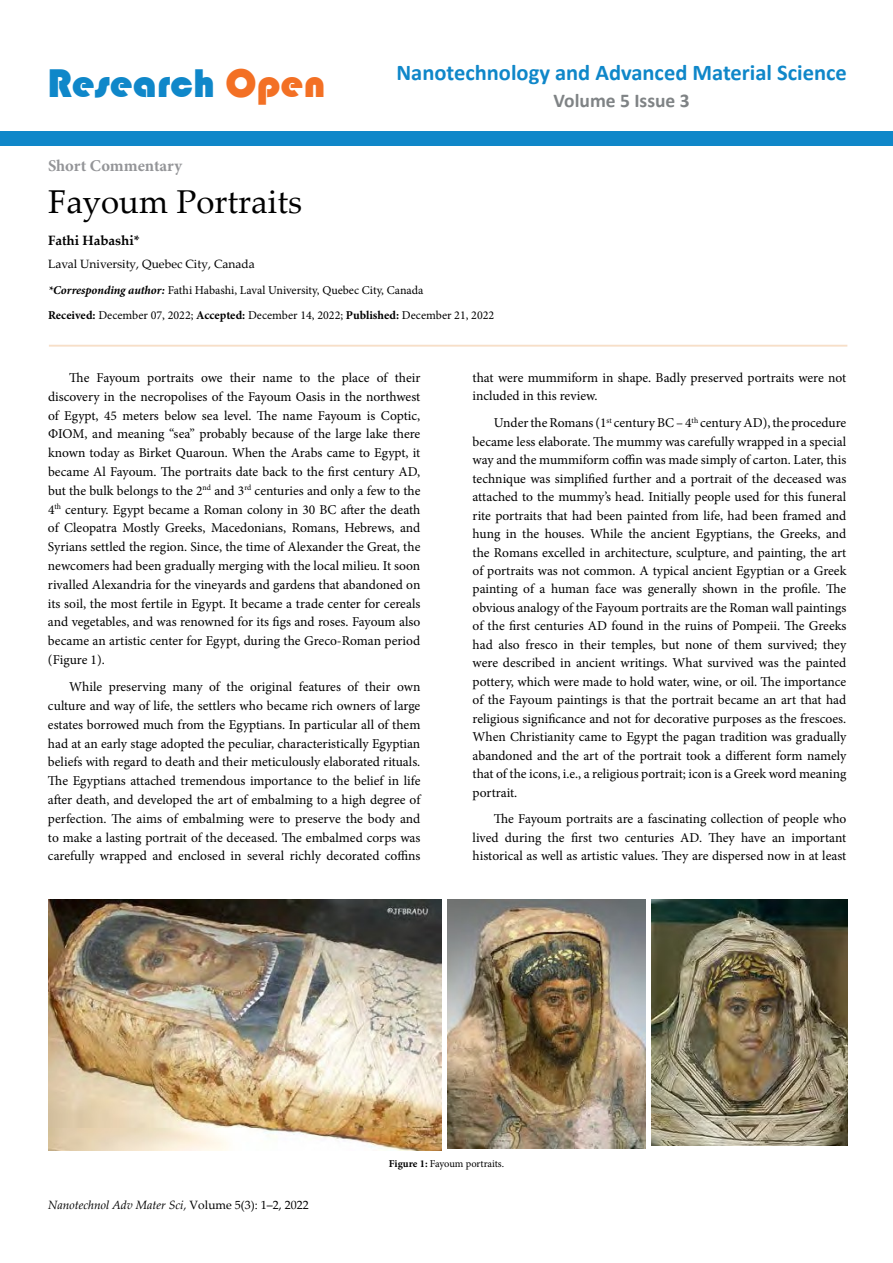
<style>
.page{position:relative;width:893px;height:1263px;background:#fff}
.page>*{position:absolute;margin:0;border:0;box-sizing:border-box;transform-origin:0 0}
.t1{font:41.25px "Bauhaus 93";color:#0f87c9}
.t2{font:33px "Palatino Linotype";color:#000}
.t3{font:700 22.5px "Calibri";color:#0f87c9}
.t4{font:700 19.5px "Calibri";color:#7f8385}
.t5{font:700 16.5px "Minion Pro";color:#949598}
.t6{font:13.5px/18.8px "Minion Pro";color:#000;text-align:justify}
.t7{font:700 13.5px "Palatino Linotype";letter-spacing:-.005em;color:#000}
.t8{font:12px/25.7px "Minion Pro";color:#000}
.t9{font:italic 12px "Palatino Linotype";color:#000}
.t10{font:12px "Palatino Linotype";color:#000}
.t11{font:10.5px "Minion Pro";letter-spacing:-.015em;color:#000}
.s1{color:#f37024}
.s2{font-weight:700;font-style:italic}
.s3{font-weight:700}
.s4{font-style:normal}
</style>
<div class="page">
<div style="left:0;top:131px;width:893px;height:15px;background:#0f87c9"></div>
<hr style="left:49px;top:345px;width:798px;height:2px;background:#f7dfc8">
<img style="left:48px;top:900px;width:394px;height:250px">
<img style="left:448px;top:900px;width:197px;height:248px">
<img style="left:651px;top:900px;width:197px;height:245px">
<h1 class="t1" style="left:47px;top:60px;width:280px">Research <span class="s1">Open</span></h1>
<h3 class="t3" style="left:396px;top:56px;width:452px">Nanotechnology and Advanced Material Science</h3>
<h3 class="t4" style="left:554px;top:87px;width:138px">Volume 5 Issue 3</h3>
<p class="t5" style="left:48px;top:154px;width:136px">Short Commentary</p>
<h2 class="t2" style="left:48px;top:178px;width:256px">Fayoum Portraits</h2>
<p class="t7" style="left:48px;top:230px;width:93px">Fathi Habashi*</p>
<p class="t10" style="left:48px;top:256px;width:208px">Laval University, Quebec City, Canada</p>
<p class="t8" style="left:48px;top:277px;width:448px"><span class="s2">*Corresponding author:</span> Fathi Habashi, Laval University, Quebec City, Canada<br><span class="s3">Received:</span> December 07, 2022; <span class="s3">Accepted:</span> December 14, 2022; <span class="s3">Published:</span> December 21, 2022</p>
<p class="t6" style="left:48px;top:368px;width:374px;text-indent:21px">The Fayoum portraits owe their name to the place of their discovery in the necropolises of the Fayoum Oasis in the northwest of Egypt, 45 meters below sea level. The name Fayoum is Coptic, ΦIOM, and meaning “sea” probably because of the large lake there known today as Birket Quaroun. When the Arabs came to Egypt, it became Al Fayoum. The portraits date back to the first century AD, but the bulk belongs to the 2<sup>nd</sup> and 3<sup>rd</sup> centuries and only a few to the 4<sup>th</sup> century. Egypt became a Roman colony in 30 BC after the death of Cleopatra Mostly Greeks, Macedonians, Romans, Hebrews, and Syrians settled the region. Since, the time of Alexander the Great, the newcomers had been gradually merging with the local milieu. It soon rivalled Alexandria for the vineyards and gardens that abandoned on its soil, the most fertile in Egypt. It became a trade center for cereals and vegetables, and was renowned for its figs and roses. Fayoum also became an artistic center for Egypt, during the Greco-Roman period (Figure 1).</p>
<p class="t6" style="left:48px;top:677px;width:374px;text-indent:21px">While preserving many of the original features of their own culture and way of life, the settlers who became rich owners of large estates borrowed much from the Egyptians. In particular all of them had at an early stage adopted the peculiar, characteristically Egyptian beliefs with regard to death and their meticulously elaborated rituals.<br>The Egyptians attached tremendous importance to the belief in life after death, and developed the art of embalming to a high degree of perfection. The aims of embalming were to preserve the body and to make a lasting portrait of the deceased. The embalmed corps was carefully wrapped and enclosed in several richly decorated coffins</p>
<p class="t6" style="left:473px;top:368px;width:375px">that were mummiform in shape. Badly preserved portraits were not included in this review.</p>
<p class="t6" style="left:473px;top:414px;width:375px;text-indent:21px">Under the Romans (1<sup>st</sup> century BC – 4<sup>th</sup> century AD), the procedure became less elaborate. The mummy was carefully wrapped in a special way and the mummiform coffin was made simply of carton. Later, this technique was simplified further and a portrait of the deceased was attached to the mummy’s head. Initially people used for this funeral rite portraits that had been painted from life, had been framed and hung in the houses. While the ancient Egyptians, the Greeks, and the Romans excelled in architecture, sculpture, and painting, the art of portraits was not common. A typical ancient Egyptian or a Greek painting of a human face was generally shown in the profile. The obvious analogy of the Fayoum portraits are the Roman wall paintings of the first centuries AD found in the ruins of Pompeii. The Greeks had also fresco in their temples, but none of them survived; they were described in ancient writings. What survived was the painted pottery, which were made to hold water, wine, or oil. The importance of the Fayoum paintings is that the portrait became an art that had religious significance and not for decorative purposes as the frescoes.<br>When Christianity came to Egypt the pagan tradition was gradually abandoned and the art of the portrait took a different form namely that of the icons, i.e., a religious portrait; icon is a Greek word meaning portrait.</p>
<p class="t6" style="left:473px;top:810px;width:375px;text-indent:21px">The Fayoum portraits are a fascinating collection of people who lived during the first two centuries AD. They have an important historical as well as artistic values. They are dispersed now in at least</p>
<p class="t9" style="left:48px;top:1196px;width:262px">Nanotechnol Adv Mater Sci, <span class="s4">Volume 5(3): 1–2, 2022</span></p>
<p class="t11" style="left:389px;top:1156px;width:117px"><span class="s3">Figure 1:</span> Fayoum portraits.</p>
</div>
